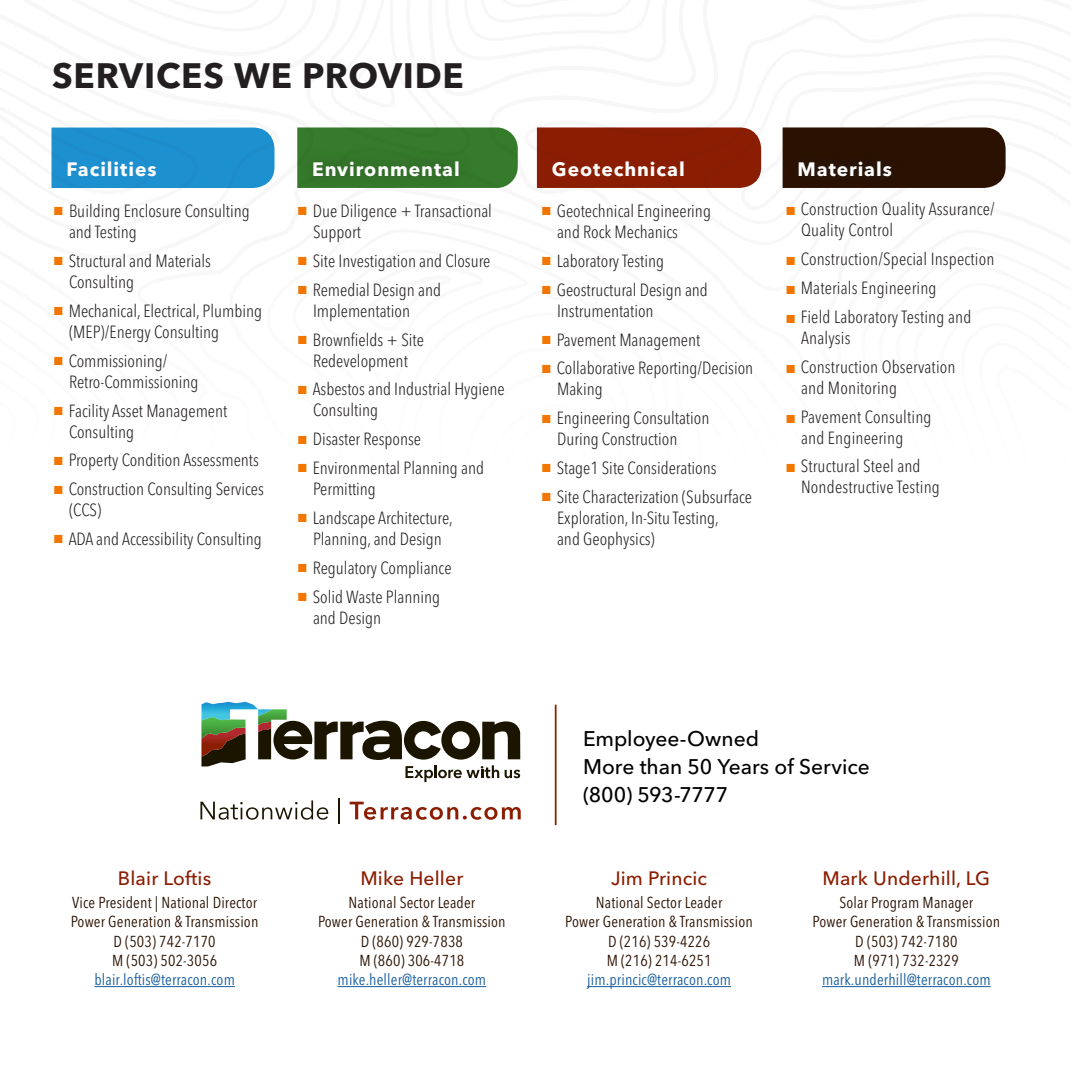
<style>
.page{position:relative;width:1071px;height:1071px;background:#fff}
.page>*{position:absolute;margin:0;border:0;box-sizing:border-box;transform-origin:0 0}
.Body_Copy{font:700 35px "Avenir Next LT Pro";letter-spacing:.02em;color:#231f20}
.t1{font:500 21px/28px "Avenir Next LT Pro";letter-spacing:-.005em;color:#000001}
.Contact_-_Name{font:500 19.25px "Avenir Next LT Pro";letter-spacing:.01em;color:#8b1d02}
.t2{font:700 19.25px "Avenir Next LT Pro";letter-spacing:.05em;color:#fff}
.Service_List{font:300 condensed 17.5px/21px "Avenir Next LT Pro";color:#231f20}
.Body_Copy-2{font:300 condensed 17.5px/21px "Avenir Next LT Pro";letter-spacing:.01em;color:#231f20}
.Contact_-_Title{font:condensed 15.75px/19.2px "Avenir Next LT Pro";letter-spacing:.01em;color:#2b1100;text-align:center}
.Contact_-_Title-2{font:condensed 15.75px "Avenir Next LT Pro";letter-spacing:.01em;color:#175d9e}
.s1{font-family:"Arial";font-weight:400;font-stretch:normal;color:#f27600}
</style>
<div class="page">
<hr style="left:94px;top:986px;width:141px;height:1px;background:#175d9e">
<hr style="left:338px;top:986px;width:148px;height:1px;background:#175d9e">
<hr style="left:587px;top:986px;width:144px;height:1px;background:#175d9e">
<hr style="left:822px;top:986px;width:169px;height:1px;background:#175d9e">
<svg style="left:51px;top:127px;width:955px;height:62px;background:#545f52"></svg>
<svg style="left:200px;top:800px;width:128px;height:20px"></svg>
<svg style="left:339px;top:798px;width:1px;height:25px"></svg>
<svg style="left:350px;top:802px;width:171px;height:18px"></svg>
<svg style="left:201px;top:702px;width:319px;height:80px"></svg>
<hr style="left:555px;top:705px;width:2px;height:120px;background:#8b1d02">
<p class="Body_Copy" style="left:52px;top:54px;width:413px">SERVICES WE PROVIDE</p>
<p class="t2" style="left:66px;top:158px;width:92px">Facilities</p>
<p class="t2" style="left:312px;top:158px;width:149px">Environmental</p>
<p class="t2" style="left:552px;top:158px;width:134px">Geotechnical</p>
<p class="t2" style="left:798px;top:158px;width:96px">Materials</p>
<p class="Service_List" style="left:69px;top:200px;width:182px;text-indent:-16px"><span class="s1">■</span> Building Enclosure Consulting and Testing</p>
<p class="Service_List" style="left:69px;top:250px;width:143px;text-indent:-16px"><span class="s1">■</span> Structural and Materials<br>Consulting</p>
<p class="Service_List" style="left:69px;top:300px;width:195px;text-indent:-16px"><span class="s1">■</span> Mechanical, Electrical, Plumbing (MEP)/Energy Consulting</p>
<p class="Service_List" style="left:69px;top:350px;width:131px;text-indent:-16px"><span class="s1">■</span> Commissioning/<br>Retro-Commissioning</p>
<p class="Service_List" style="left:69px;top:400px;width:160px;text-indent:-16px"><span class="s1">■</span> Facility Asset Management<br>Consulting</p>
<p class="Service_List" style="left:53px;top:450px;width:207px"><span class="s1">■</span> Property Condition Assessments</p>
<p class="Service_List" style="left:69px;top:479px;width:196px;text-indent:-16px"><span class="s1">■</span> Construction Consulting Services (CCS)</p>
<p class="Service_List" style="left:53px;top:529px;width:210px"><span class="s1">■</span> ADA and Accessibility Consulting</p>
<p class="Body_Copy-2" style="left:801px;top:199px;width:195px;text-indent:-16px"><span class="s1">■</span> Construction Quality Assurance/<br>Quality Control</p>
<p class="Body_Copy-2" style="left:785px;top:248px;width:211px"><span class="s1">■</span> Construction/Special Inspection</p>
<p class="Body_Copy-2" style="left:785px;top:277px;width:153px"><span class="s1">■</span> Materials Engineering</p>
<p class="Body_Copy-2" style="left:801px;top:306px;width:172px;text-indent:-16px"><span class="s1">■</span> Field Laboratory Testing and<br>Analysis</p>
<p class="Body_Copy-2" style="left:801px;top:356px;width:156px;text-indent:-16px"><span class="s1">■</span> Construction Observation and Monitoring</p>
<p class="Body_Copy-2" style="left:801px;top:406px;width:132px;text-indent:-16px"><span class="s1">■</span> Pavement Consulting and Engineering</p>
<p class="Body_Copy-2" style="left:801px;top:456px;width:140px;text-indent:-16px"><span class="s1">■</span> Structural Steel and<br>Nondestructive Testing</p>
<p class="Service_List" style="left:313px;top:200px;width:180px;text-indent:-16px"><span class="s1">■</span> Due Diligence + Transactional<br>Support</p>
<p class="Service_List" style="left:297px;top:250px;width:195px"><span class="s1">■</span> Site Investigation and Closure</p>
<p class="Service_List" style="left:313px;top:279px;width:130px;text-indent:-16px"><span class="s1">■</span> Remedial Design and<br>Implementation</p>
<p class="Service_List" style="left:297px;top:329px;width:128px;text-align:center"><span class="s1">■</span> Brownfields + Site<br>Redevelopment</p>
<p class="Service_List" style="left:313px;top:379px;width:193px;text-indent:-16px"><span class="s1">■</span> Asbestos and Industrial Hygiene<br>Consulting</p>
<p class="Service_List" style="left:297px;top:429px;width:125px"><span class="s1">■</span> Disaster Response</p>
<p class="Service_List" style="left:313px;top:458px;width:172px;text-indent:-16px"><span class="s1">■</span> Environmental Planning and<br>Permitting</p>
<p class="Service_List" style="left:297px;top:507px;width:157px;text-align:center"><span class="s1">■</span> Landscape Architecture,<br>Planning, and Design</p>
<p class="Service_List" style="left:297px;top:557px;width:156px"><span class="s1">■</span> Regulatory Compliance</p>
<p class="Service_List" style="left:313px;top:586px;width:129px;text-indent:-16px"><span class="s1">■</span> Solid Waste Planning and Design</p>
<p class="Service_List" style="left:557px;top:200px;width:155px;text-indent:-16px"><span class="s1">■</span> Geotechnical Engineering and Rock Mechanics</p>
<p class="Service_List" style="left:541px;top:250px;width:124px"><span class="s1">■</span> Laboratory Testing</p>
<p class="Service_List" style="left:557px;top:279px;width:152px;text-indent:-16px"><span class="s1">■</span> Geostructural Design and<br>Instrumentation</p>
<p class="Service_List" style="left:541px;top:329px;width:161px"><span class="s1">■</span> Pavement Management</p>
<p class="Service_List" style="left:557px;top:358px;width:198px;text-indent:-16px"><span class="s1">■</span> Collaborative Reporting/Decision<br>Making</p>
<p class="Service_List" style="left:557px;top:408px;width:154px;text-indent:-16px"><span class="s1">■</span> Engineering Consultation<br>During Construction</p>
<p class="Service_List" style="left:541px;top:458px;width:177px"><span class="s1">■</span> Stage1 Site Considerations</p>
<p class="Service_List" style="left:557px;top:486px;width:197px;text-indent:-16px"><span class="s1">■</span> Site Characterization (Subsurface<br>Exploration, In-Situ Testing,<br>and Geophysics)</p>
<p class="Contact_-_Name" style="left:118px;top:867px;width:95px">Blair Loftis</p>
<p class="Contact_-_Title" style="left:71px;top:893px;width:189px">Vice President | National Director<br>Power Generation &amp; Transmission<br>D (503) 742-7170<br>M (503) 502-3056</p>
<p class="Contact_-_Title-2" style="left:94px;top:970px;width:142px">blair.loftis@terracon.com</p>
<p class="Contact_-_Name" style="left:360px;top:867px;width:105px">Mike Heller</p>
<p class="Contact_-_Title" style="left:318px;top:893px;width:189px">National Sector Leader<br>Power Generation &amp; Transmission<br>D (860) 929-7838<br>M (860) 306-4718</p>
<p class="Contact_-_Title-2" style="left:338px;top:970px;width:150px">mike.heller@terracon.com</p>
<p class="t1" style="left:583px;top:725px;width:288px">Employee-Owned<br>More than 50 Years of Service (800) 593-7777</p>
<p class="Contact_-_Name" style="left:611px;top:867px;width:98px">Jim Princic</p>
<p class="Contact_-_Title" style="left:565px;top:893px;width:189px">National Sector Leader<br>Power Generation &amp; Transmission<br>D (216) 539-4226<br>M (216) 214-6251</p>
<p class="Contact_-_Title-2" style="left:587px;top:970px;width:145px">jim.princic@terracon.com</p>
<p class="Contact_-_Name" style="left:822px;top:867px;width:169px">Mark Underhill, LG</p>
<p class="Contact_-_Title" style="left:813px;top:893px;width:189px">Solar Program Manager<br>Power Generation &amp; Transmission<br>D (503) 742-7180<br>M (971) 732-2329</p>
<p class="Contact_-_Title-2" style="left:822px;top:970px;width:170px">mark.underhill@terracon.com</p>
</div>
